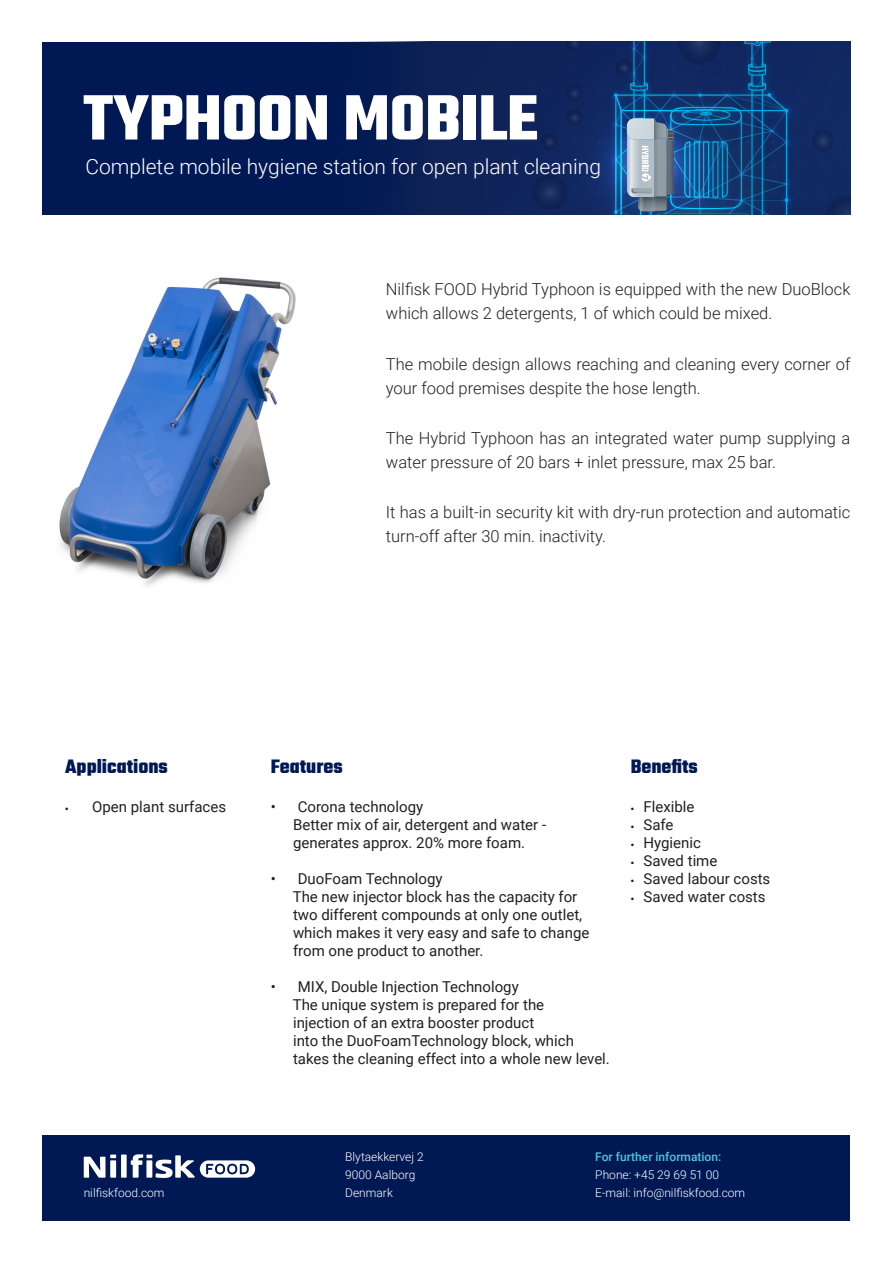
<style>
.page{position:relative;width:893px;height:1263px;background:#fff}
.page>*{position:absolute;margin:0;border:0;box-sizing:border-box;transform-origin:0 0}
.Top_name_negative{font:700 69px "Teko";color:#fff}
.Top_subheading_negative{font:300 21px "Roboto";color:#fff}
.t1{font:700 21px "Teko";color:#001954}
.t2{font:300 16.5px/24px "Roboto";color:#231f20}
.t3{font:15px "Roboto";color:#231f20}
.t4{font:300 12px "Roboto";color:#fff}
.t5{font:500 12px "Roboto";color:#4cc6e0}
.s1{font-family:"Myriad Pro";font-size:12px;color:#001954}
</style>
<div class="page">
<div style="left:43px;top:1135px;width:807px;height:85px;background:#001954"></div>
<div style="left:121px;top:1154px;width:6px;height:24px;background:#fff"></div>
<svg style="left:84px;top:1154px;width:32px;height:24px"></svg>
<svg style="left:131px;top:1154px;width:124px;height:24px"></svg>
<img style="left:59px;top:277px;width:237px;height:309px">
<div style="left:43px;top:42px;width:807px;height:172px;background:#001954"></div>
<svg style="left:304px;top:42px;width:546px;height:173px"></svg>
<p class="Top_name_negative" style="left:83px;top:73px;width:456px">TYPHOON MOBILE</p>
<p class="Top_subheading_negative" style="left:85px;top:152px;width:517px">Complete mobile hygiene station for open plant cleaning</p>
<p class="t2" style="left:386px;top:277px;width:466px">Nilfisk FOOD Hybrid Typhoon is equipped with the new DuoBlock which allows 2 detergents, 1 of which could be mixed.</p>
<p class="t2" style="left:386px;top:351px;width:466px">The mobile design allows reaching and cleaning every corner of your food premises despite the hose length.</p>
<p class="t2" style="left:386px;top:425px;width:466px">The Hybrid Typhoon has an integrated water pump supplying a water pressure of 20 bars + inlet pressure, max 25 bar.</p>
<p class="t2" style="left:386px;top:500px;width:466px">It has a built-in security kit with dry-run protection and automatic turn-off after 30 min. inactivity.</p>
<p class="t1" style="left:65px;top:753px;width:104px">Applications</p>
<p class="t3" style="left:65px;top:796px;width:162px"><span class="s1">•</span> Open plant surfaces</p>
<p class="t1" style="left:271px;top:753px;width:73px">Features</p>
<p class="t3" style="left:271px;top:796px;width:154px">• Corona technology</p>
<p class="t3" style="left:293px;top:814px;width:255px">Better mix of air, detergent and water -</p>
<p class="t3" style="left:293px;top:832px;width:234px">generates approx. 20% more foam.</p>
<p class="t3" style="left:271px;top:868px;width:173px">• DuoFoam Technology</p>
<p class="t3" style="left:293px;top:886px;width:286px">The new injector block has the capacity for</p>
<p class="t3" style="left:293px;top:904px;width:291px">two different compounds at only one outlet,</p>
<p class="t3" style="left:293px;top:922px;width:298px">which makes it very easy and safe to change</p>
<p class="t3" style="left:293px;top:940px;width:192px">from one product to another.</p>
<p class="t3" style="left:271px;top:976px;width:250px">• MIX, Double Injection Technology</p>
<p class="t3" style="left:293px;top:994px;width:253px">The unique system is prepared for the</p>
<p class="t3" style="left:293px;top:1012px;width:243px">injection of an extra booster product</p>
<p class="t3" style="left:293px;top:1030px;width:282px">into the DuoFoamTechnology block, which</p>
<p class="t3" style="left:293px;top:1048px;width:318px">takes the cleaning effect into a whole new level.</p>
<p class="t1" style="left:631px;top:753px;width:69px">Benefits</p>
<p class="t3" style="left:631px;top:796px;width:65px"><span class="s1">•</span> Flexible</p>
<p class="t3" style="left:631px;top:814px;width:44px"><span class="s1">•</span> Safe</p>
<p class="t3" style="left:631px;top:832px;width:72px"><span class="s1">•</span> Hygienic</p>
<p class="t3" style="left:631px;top:850px;width:88px"><span class="s1">•</span> Saved time</p>
<p class="t3" style="left:631px;top:868px;width:141px"><span class="s1">•</span> Saved labour costs</p>
<p class="t3" style="left:631px;top:886px;width:136px"><span class="s1">•</span> Saved water costs</p>
<p class="t4" style="left:345px;top:1148px;width:80px">Blytaekkervej 2</p>
<p class="t4" style="left:345px;top:1166px;width:72px">9000 Aalborg</p>
<p class="t4" style="left:84px;top:1184px;width:82px">nilfiskfood.com</p>
<p class="t4" style="left:345px;top:1184px;width:49px">Denmark</p>
<p class="t5" style="left:595px;top:1148px;width:127px">For further information:</p>
<p class="t4" style="left:595px;top:1166px;width:125px">Phone: +45 29 69 51 00</p>
<p class="t4" style="left:595px;top:1184px;width:151px">E-mail: info@nilfiskfood.com</p>
</div>
